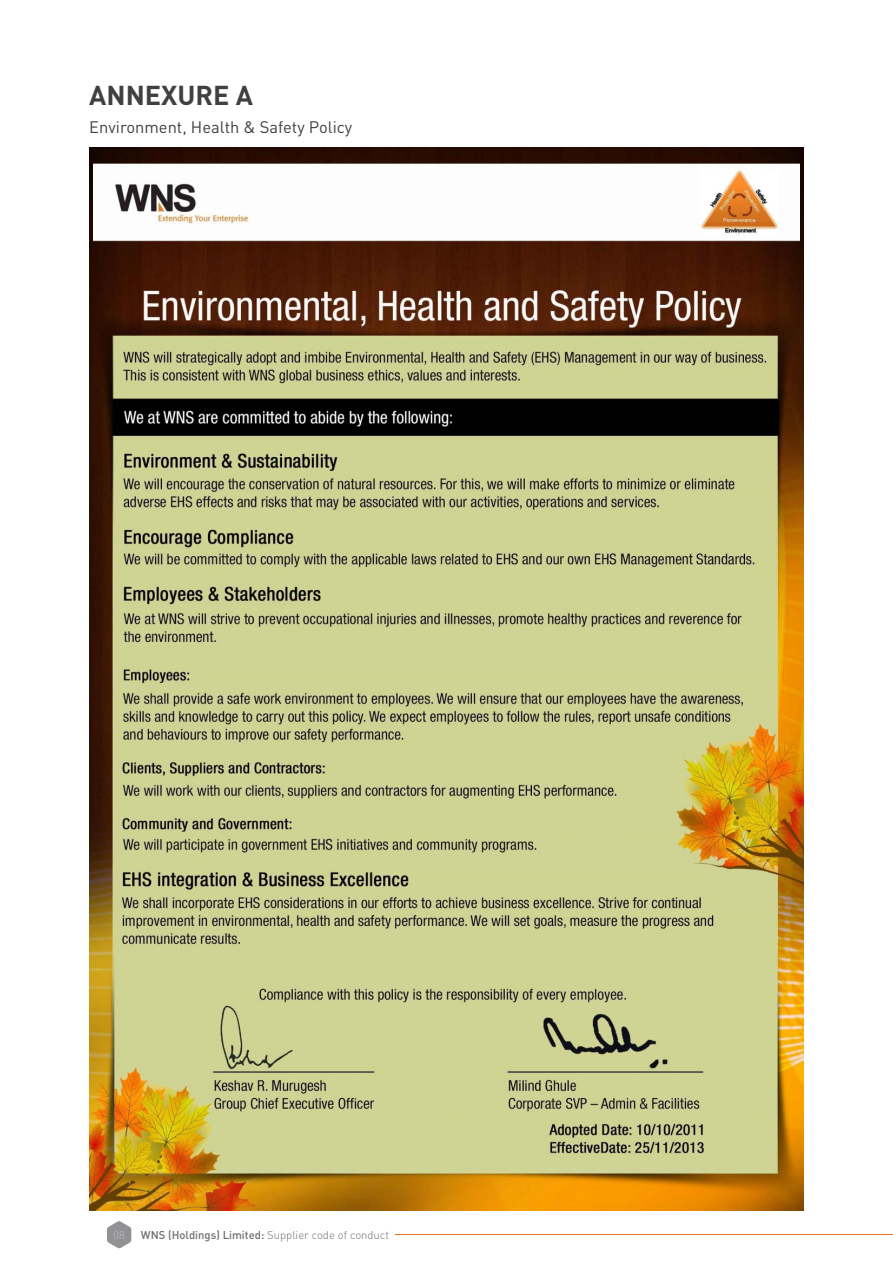
<style>
.page{position:relative;width:893px;height:1263px;background:#fff}
.page>*{position:absolute;margin:0;border:0;box-sizing:border-box;transform-origin:0 0}
.t1{font:700 27px "DIN Pro";color:#404041}
.t2{font:16.5px "DIN Pro";color:#404041}
.t3{font:500 11.25px "DIN Pro";color:#6d6e70}
.t4{font:300 11.25px "DIN Pro";color:#bbbdc0}
.s1{font-weight:300}
</style>
<div class="page">
<hr style="left:395px;top:1234px;width:498px;height:1px;background:#f36f21">
<svg style="left:107px;top:1221px;width:24px;height:27px"></svg>
<img style="left:89px;top:147px;width:715px;height:1063px">
<hr style="left:89px;top:163px;width:3px;height:80px;background:#1a0801">
<hr style="left:801px;top:163px;width:3px;height:80px;background:#1a0801">
<h1 class="t1" style="left:89px;top:84px;width:165px">ANNEXURE A</h1>
<h2 class="t2" style="left:89px;top:120px;width:265px">Environment, Health &amp; Safety Policy</h2>
<p class="t4" style="left:113px;top:1230px;width:13px">08</p>
<p class="t3" style="left:141px;top:1230px;width:250px">WNS (Holdings) Limited: <span class="s1">Supplier code of conduct</span></p>
</div>
